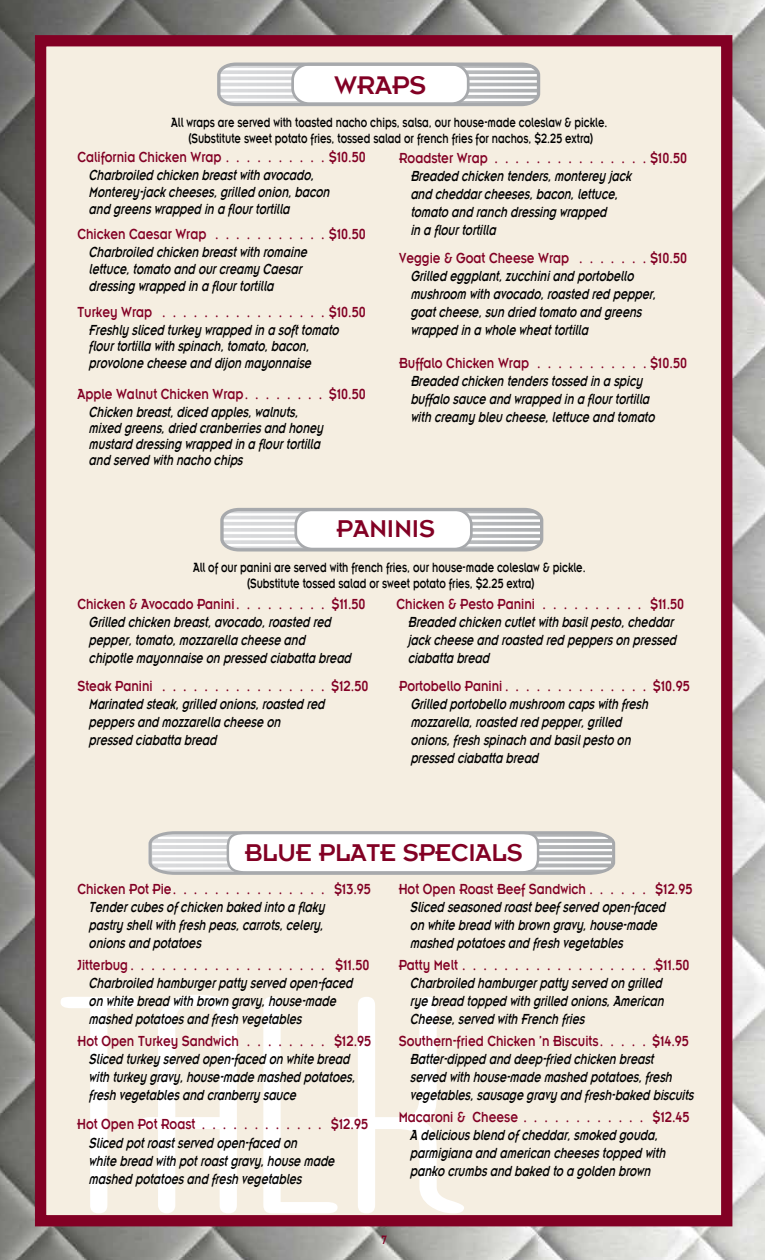
<style>
.page{position:relative;width:765px;height:1260px;background:#fff}
.page>*{position:absolute;margin:0;border:0;box-sizing:border-box;transform-origin:0 0}
.t1{font:26.25px "Emblem";color:#820024}
.t2{font:25px "Emblem";letter-spacing:-.01em;color:#820024}
.t3{font:italic condensed 15px/18px "Emblem";color:#000}
.t4{font:15px "Emblem Condensed";color:#820024;scale:1.1 1}
.t5{font:13.75px/16.5px "Emblem Condensed";color:#000;text-align:center}
.t6{font:12.5px "Emblem Condensed";color:#820024;scale:1.1 1}
</style>
<div class="page">
<img style="left:0;top:0;width:765px;height:1260px">
<div style="left:41px;top:41px;width:686px;height:1180px;background:#f5eee1"></div>
<div style="left:35px;top:35px;width:697px;height:1191px;border:11px solid #820024"></div>
<svg style="left:61px;top:995px;width:176px;height:218px"></svg>
<svg style="left:263px;top:997px;width:201px;height:216px"></svg>
<svg style="left:148px;top:831px;width:468px;height:44px;background:#e5e6e7"></svg>
<svg style="left:220px;top:507px;width:324px;height:45px;background:#e2e2e2"></svg>
<svg style="left:217px;top:62px;width:324px;height:45px;background:#e2e2e2"></svg>
<h1 class="t1" style="left:334px;top:72px;width:94px">WRAPS</h1>
<p class="t5" style="left:171px;top:114px;width:438px">All wraps are served with toasted nacho chips, salsa, our house-made coleslaw &amp; pickle. (Substitute sweet potato fries, tossed salad or french fries for nachos, $2.25 extra)</p>
<p class="t4" style="left:399px;top:150px;width:263px">Roadster Wrap . . . . . . . . . . . . . . . $10.50</p>
<p class="t3" style="left:410px;top:167px;width:222px">Breaded chicken tenders, monterey jack and cheddar cheeses, bacon, lettuce, tomato and ranch dressing wrapped<br>in a flour tortilla</p>
<p class="t4" style="left:399px;top:250px;width:263px">Veggie &amp; Goat Cheese Wrap . . . . . . . $10.50</p>
<p class="t3" style="left:410px;top:267px;width:247px">Grilled eggplant, zucchini and portobello mushroom with avocado, roasted red pepper, goat cheese, sun dried tomato and greens wrapped in a whole wheat tortilla</p>
<p class="t4" style="left:399px;top:355px;width:263px">Buffalo Chicken Wrap . . . . . . . . . . . $10.50</p>
<p class="t3" style="left:410px;top:372px;width:246px">Breaded chicken tenders tossed in a spicy buffalo sauce and wrapped in a flour tortilla with creamy bleu cheese, lettuce and tomato</p>
<p class="t4" style="left:77px;top:150px;width:264px">California Chicken Wrap . . . . . . . . . . $10.50</p>
<p class="t3" style="left:89px;top:167px;width:242px;line-height:16.8px">Charbroiled chicken breast with avocado,<br>Monterey-jack cheeses, grilled onion, bacon and greens wrapped in a flour tortilla</p>
<p class="t4" style="left:77px;top:227px;width:264px">Chicken Caesar Wrap . . . . . . . . . . . $10.50</p>
<p class="t3" style="left:89px;top:244px;width:220px;line-height:16.8px">Charbroiled chicken breast with romaine lettuce, tomato and our creamy Caesar dressing wrapped in a flour tortilla</p>
<p class="t4" style="left:77px;top:304px;width:264px">Turkey Wrap . . . . . . . . . . . . . . . . $10.50</p>
<p class="t3" style="left:89px;top:321px;width:251px;line-height:16.8px">Freshly sliced turkey wrapped in a soft tomato flour tortilla with spinach, tomato, bacon, provolone cheese and dijon mayonnaise</p>
<p class="t4" style="left:77px;top:386px;width:264px">Apple Walnut Chicken Wrap. . . . . . . . $10.50</p>
<p class="t3" style="left:89px;top:404px;width:236px;line-height:16.2px">Chicken breast, diced apples, walnuts, mixed greens, dried cranberries and honey mustard dressing wrapped in a flour tortilla and served with nacho chips</p>
<h2 class="t2" style="left:337px;top:516px;width:100px">PANINIS</h2>
<p class="t5" style="left:193px;top:559px;width:394px">All of our panini are served with french fries, our house-made coleslaw &amp; pickle. (Substitute tossed salad or sweet potato fries, $2.25 extra)</p>
<p class="t4" style="left:77px;top:596px;width:264px">Chicken &amp; Avocado Panini. . . . . . . . . $11.50</p>
<p class="t3" style="left:89px;top:613px;width:264px">Grilled chicken breast, avocado, roasted red pepper, tomato, mozzarella cheese and chipotle mayonnaise on pressed ciabatta bread</p>
<p class="t4" style="left:77px;top:679px;width:266px">Steak Panini . . . . . . . . . . . . . . . . $12.50</p>
<p class="t3" style="left:89px;top:695px;width:237px">Marinated steak, grilled onions, roasted red peppers and mozzarella cheese on pressed ciabatta bread</p>
<p class="t4" style="left:396px;top:596px;width:263px">Chicken &amp; Pesto Panini . . . . . . . . . . $11.50</p>
<p class="t3" style="left:408px;top:613px;width:270px">Breaded chicken cutlet with basil pesto, cheddar jack cheese and roasted red peppers on pressed ciabatta bread</p>
<p class="t4" style="left:399px;top:679px;width:266px">Portobello Panini . . . . . . . . . . . . . . $10.95</p>
<p class="t3" style="left:410px;top:695px;width:239px">Grilled portobello mushroom caps with fresh mozzarella, roasted red pepper, grilled onions, fresh spinach and basil pesto on pressed ciabatta bread</p>
<h2 class="t2" style="left:245px;top:840px;width:280px">BLUE PLATE SPECIALS</h2>
<p class="t4" style="left:77px;top:882px;width:268px">Chicken Pot Pie. . . . . . . . . . . . . . . $13.95</p>
<p class="t3" style="left:89px;top:898px;width:238px;text-align:justify">Tender cubes of chicken baked into a flaky pastry shell with fresh peas, carrots, celery, onions and potatoes</p>
<p class="t4" style="left:77px;top:957px;width:267px">Jitterbug . . . . . . . . . . . . . . . . . . . $11.50</p>
<p class="t3" style="left:89px;top:974px;width:265px">Charbroiled hamburger patty served open-faced on white bread with brown gravy, house-made mashed potatoes and fresh vegetables</p>
<p class="t4" style="left:77px;top:1033px;width:269px">Hot Open Turkey Sandwich . . . . . . . . $12.95</p>
<p class="t3" style="left:89px;top:1050px;width:262px">Sliced turkey served open-faced on white bread</p>
<p class="t3" style="left:89px;top:1068px;width:268px">with turkey gravy, house-made mashed potatoes, fresh vegetables and cranberry sauce</p>
<p class="t4" style="left:77px;top:1116px;width:266px">Hot Open Pot Roast . . . . . . . . . . . . $12.95</p>
<p class="t3" style="left:89px;top:1134px;width:247px">Sliced pot roast served open-faced on<br>white bread with pot roast gravy, house made mashed potatoes and fresh vegetables</p>
<p class="t4" style="left:399px;top:882px;width:269px">Hot Open Roast Beef Sandwich . . . . . . $12.95</p>
<p class="t3" style="left:410px;top:898px;width:257px">Sliced seasoned roast beef served open-faced on white bread with brown gravy, house-made mashed potatoes and fresh vegetables</p>
<p class="t4" style="left:399px;top:957px;width:266px">Patty Melt . . . . . . . . . . . . . . . . . . .$11.50</p>
<p class="t3" style="left:410px;top:974px;width:255px">Charbroiled hamburger patty served on grilled rye bread topped with grilled onions, American<br>Cheese, served with French fries</p>
<p class="t4" style="left:399px;top:1033px;width:265px">Southern-fried Chicken ’n Biscuits. . . . . $14.95</p>
<p class="t3" style="left:410px;top:1050px;width:245px">Batter-dipped and deep-fried chicken breast</p>
<p class="t3" style="left:410px;top:1068px;width:285px">served with house-made mashed potatoes, fresh vegetables, sausage gravy and fresh-baked biscuits</p>
<p class="t4" style="left:399px;top:1109px;width:266px">Macaroni &amp; Cheese . . . . . . . . . . . . $12.45</p>
<p class="t3" style="left:410px;top:1126px;width:257px">A delicious blend of cheddar, smoked gouda, parmigiana and american cheeses topped with panko crumbs and baked to a golden brown</p>
<p class="t6" style="left:381px;top:1234px;width:6px">7</p>
</div>
